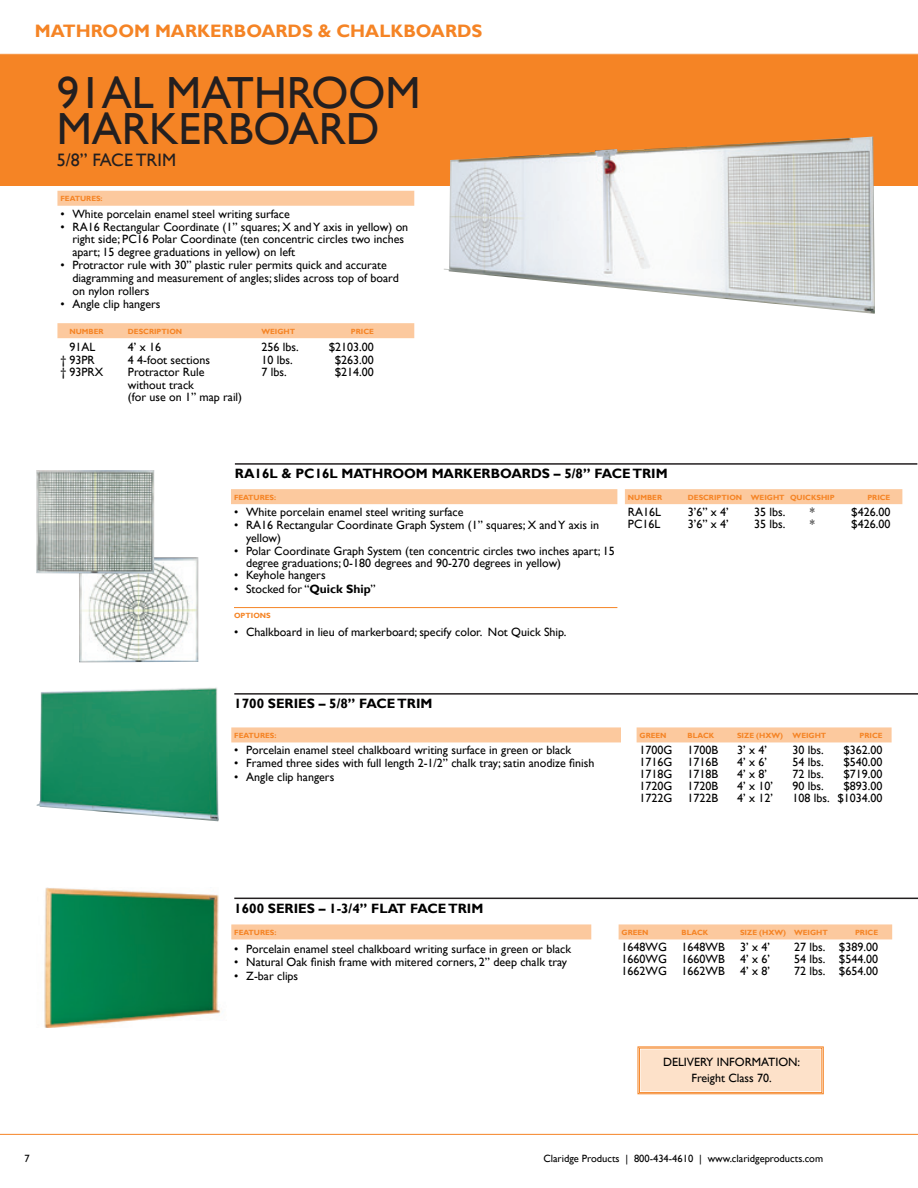
<style>
.page{position:relative;width:918px;height:1188px;background:#fff}
.page>*{position:absolute;margin:0;border:0;box-sizing:border-box;transform-origin:0 0}
.t1{font:45px/36px "Gill Sans";color:#231f20}
.SUBHEADINGS-BASE-mar{font:700 18px "Gill Sans";color:#f58425}
.t2{font:18px "Gill Sans";color:#231f20}
.ITEM_NAME{font:700 13.5px "Gill Sans";color:#000}
.t3{font:12px/12.8px "Gill Sans";color:#000}
.t4{font:10.5px "Gill Sans";color:#000}
.FEATURES{font:700 7.5px "Gill Sans";color:#f58425}
.OPTIONS{font:700 7.5px "Gill Sans";color:#f58425}
.s1{font-weight:700}
</style>
<div class="page">
<hr style="left:0;top:54px;width:918px;height:1px;background:#f58425">
<svg style="left:637px;top:1046px;width:187px;height:49px;background:#fcdcc1"></svg>
<div style="left:639px;top:1048px;width:183px;height:45px;border:1px solid #f58425"></div>
<hr style="left:0;top:1134px;width:918px;height:1px;background:#f58425">
<div style="left:57px;top:191px;width:357px;height:15px;background:#fcc99e"></div>
<div style="left:57px;top:323px;width:357px;height:15px;background:#fcc99e"></div>
<div style="left:0;top:55px;width:918px;height:130px;background:#f58425"></div>
<img style="left:444px;top:137px;width:431px;height:177px">
<img style="left:79px;top:557px;width:119px;height:105px">
<img style="left:36px;top:470px;width:118px;height:104px">
<hr style="left:235px;top:463px;width:682px;height:2px;background:#231f20">
<div style="left:231px;top:489px;width:386px;height:15px;background:#fcc99e"></div>
<hr style="left:234px;top:607px;width:383px;height:1px;background:#f58425">
<div style="left:625px;top:489px;width:277px;height:15px;background:#fcc99e"></div>
<img style="left:36px;top:687px;width:183px;height:134px">
<hr style="left:234px;top:693px;width:684px;height:2px;background:#231f20">
<div style="left:231px;top:727px;width:390px;height:15px;background:#fcc99e"></div>
<div style="left:637px;top:727px;width:255px;height:15px;background:#fcc99e"></div>
<hr style="left:234px;top:898px;width:684px;height:1px;background:#231f20">
<div style="left:231px;top:924px;width:360px;height:15px;background:#fcc99e"></div>
<div style="left:619px;top:924px;width:273px;height:15px;background:#fcc99e"></div>
<img style="left:44px;top:887px;width:177px;height:141px">
<p class="SUBHEADINGS-BASE-mar" style="left:35px;top:20px;width:449px">MATHROOM MARKERBOARDS &amp; CHALKBOARDS</p>
<p class="t1" style="left:57px;top:76px;width:365px">91AL MATHROOM<br>MARKERBOARD</p>
<p class="t2" style="left:57px;top:150px;width:121px">5/8” FACE TRIM</p>
<p class="FEATURES" style="left:60px;top:194px;width:44px">FEATURES:</p>
<p class="t3" style="left:60px;top:208px;width:231px">• White porcelain enamel steel writing surface</p>
<p class="t3" style="left:72px;top:220px;width:337px;text-indent:-12px">• RA16 Rectangular Coordinate (1” squares; X and Y axis in yellow) on right side; PC16 Polar Coordinate (ten concentric circles two inches apart; 15 degree graduations in yellow) on left</p>
<p class="t3" style="left:72px;top:259px;width:328px;text-indent:-12px">• Protractor rule with 30” plastic ruler permits quick and accurate diagramming and measurement of angles; slides across top of board on nylon rollers</p>
<p class="t3" style="left:60px;top:298px;width:102px">• Angle clip hangers</p>
<p class="FEATURES" style="left:69px;top:327px;width:36px">NUMBER</p>
<p class="FEATURES" style="left:128px;top:327px;width:56px">DESCRIPTION</p>
<p class="FEATURES" style="left:261px;top:327px;width:35px">WEIGHT</p>
<p class="FEATURES" style="left:351px;top:327px;width:25px">PRICE</p>
<p class="t3" style="left:69px;top:341px;width:27px">91AL</p>
<p class="t3" style="left:128px;top:341px;width:35px">4’ x 16</p>
<p class="t3" style="left:261px;top:341px;width:39px">256 lbs.</p>
<p class="t3" style="left:329px;top:341px;width:47px">$2103.00</p>
<p class="t3" style="left:60px;top:354px;width:36px">† 93PR</p>
<p class="t3" style="left:128px;top:354px;width:84px">4 4-foot sections</p>
<p class="t3" style="left:261px;top:354px;width:33px">10 lbs.</p>
<p class="t3" style="left:335px;top:354px;width:41px">$263.00</p>
<p class="t3" style="left:60px;top:366px;width:44px">† 93PRX</p>
<p class="t3" style="left:128px;top:366px;width:78px">Protractor Rule</p>
<p class="t3" style="left:261px;top:366px;width:27px">7 lbs.</p>
<p class="t3" style="left:335px;top:366px;width:41px">$214.00</p>
<p class="t3" style="left:128px;top:378px;width:68px">without track</p>
<p class="t3" style="left:128px;top:391px;width:116px">(for use on 1” map rail)</p>
<p class="ITEM_NAME" style="left:235px;top:465px;width:434px">RA16L &amp; PC16L MATHROOM MARKERBOARDS – 5/8” FACE TRIM</p>
<p class="FEATURES" style="left:234px;top:493px;width:44px">FEATURES:</p>
<p class="t3" style="left:234px;top:506px;width:231px">• White porcelain enamel steel writing surface</p>
<p class="t3" style="left:246px;top:519px;width:355px;text-indent:-12px">• RA16 Rectangular Coordinate Graph System (1” squares; X and Y axis in yellow)</p>
<p class="t3" style="left:246px;top:544px;width:370px;text-indent:-12px">• Polar Coordinate Graph System (ten concentric circles two inches apart; 15 degree graduations; 0-180 degrees and 90-270 degrees in yellow)</p>
<p class="t3" style="left:234px;top:569px;width:93px">• Keyhole hangers</p>
<p class="t3" style="left:234px;top:583px;width:143px">• Stocked for “<span class="s1">Quick Ship</span>”</p>
<p class="OPTIONS" style="left:234px;top:611px;width:38px">OPTIONS</p>
<p class="t3" style="left:234px;top:626px;width:334px">• Chalkboard in lieu of markerboard; specify color. Not Quick Ship.</p>
<p class="FEATURES" style="left:628px;top:493px;width:36px">NUMBER</p>
<p class="FEATURES" style="left:688px;top:493px;width:148px">DESCRIPTION WEIGHT QUICKSHIP</p>
<p class="FEATURES" style="left:867px;top:493px;width:25px">PRICE</p>
<p class="t3" style="left:628px;top:506px;width:35px">RA16L</p>
<p class="t3" style="left:688px;top:506px;width:43px">3’6” x 4’</p>
<p class="t3" style="left:754px;top:506px;width:33px">35 lbs.</p>
<p class="t3" style="left:810px;top:506px;width:7px">*</p>
<p class="t3" style="left:851px;top:506px;width:41px">$426.00</p>
<p class="t3" style="left:628px;top:518px;width:34px">PC16L</p>
<p class="t3" style="left:688px;top:518px;width:43px">3’6” x 4’</p>
<p class="t3" style="left:754px;top:518px;width:33px">35 lbs.</p>
<p class="t3" style="left:810px;top:518px;width:7px">*</p>
<p class="t3" style="left:851px;top:518px;width:41px">$426.00</p>
<p class="ITEM_NAME" style="left:234px;top:695px;width:200px">1700 SERIES – 5/8” FACE TRIM</p>
<p class="FEATURES" style="left:234px;top:731px;width:44px">FEATURES:</p>
<p class="t3" style="left:234px;top:744px;width:338px">• Porcelain enamel steel chalkboard writing surface in green or black</p>
<p class="t3" style="left:234px;top:757px;width:362px">• Framed three sides with full length 2-1/2” chalk tray; satin anodize finish</p>
<p class="t3" style="left:234px;top:771px;width:102px">• Angle clip hangers</p>
<p class="FEATURES" style="left:640px;top:731px;width:29px">GREEN</p>
<p class="FEATURES" style="left:688px;top:731px;width:28px">BLACK</p>
<p class="FEATURES" style="left:737px;top:731px;width:47px">SIZE (HXW)</p>
<p class="FEATURES" style="left:793px;top:731px;width:35px">WEIGHT</p>
<p class="FEATURES" style="left:860px;top:731px;width:25px">PRICE</p>
<p class="t3" style="left:640px;top:744px;width:34px">1700G</p>
<p class="t3" style="left:688px;top:744px;width:32px">1700B</p>
<p class="t3" style="left:737px;top:744px;width:31px">3’ x 4’</p>
<p class="t3" style="left:793px;top:744px;width:33px">30 lbs.</p>
<p class="t3" style="left:843px;top:744px;width:41px">$362.00</p>
<p class="t3" style="left:640px;top:756px;width:34px">1716G</p>
<p class="t3" style="left:688px;top:756px;width:32px">1716B</p>
<p class="t3" style="left:737px;top:756px;width:31px">4’ x 6’</p>
<p class="t3" style="left:793px;top:756px;width:33px">54 lbs.</p>
<p class="t3" style="left:843px;top:756px;width:41px">$540.00</p>
<p class="t3" style="left:640px;top:768px;width:34px">1718G</p>
<p class="t3" style="left:688px;top:768px;width:32px">1718B</p>
<p class="t3" style="left:737px;top:768px;width:31px">4’ x 8’</p>
<p class="t3" style="left:793px;top:768px;width:33px">72 lbs.</p>
<p class="t3" style="left:843px;top:768px;width:41px">$719.00</p>
<p class="t3" style="left:640px;top:780px;width:34px">1720G</p>
<p class="t3" style="left:688px;top:780px;width:32px">1720B</p>
<p class="t3" style="left:737px;top:780px;width:37px">4’ x 10’</p>
<p class="t3" style="left:793px;top:780px;width:33px">90 lbs.</p>
<p class="t3" style="left:843px;top:780px;width:41px">$893.00</p>
<p class="t3" style="left:640px;top:792px;width:34px">1722G</p>
<p class="t3" style="left:688px;top:792px;width:32px">1722B</p>
<p class="t3" style="left:737px;top:792px;width:37px">4’ x 12’</p>
<p class="t3" style="left:793px;top:792px;width:91px">108 lbs. $1034.00</p>
<p class="ITEM_NAME" style="left:234px;top:900px;width:251px">1600 SERIES – 1-3/4” FLAT FACE TRIM</p>
<p class="FEATURES" style="left:234px;top:928px;width:44px">FEATURES:</p>
<p class="t3" style="left:234px;top:943px;width:338px">• Porcelain enamel steel chalkboard writing surface in green or black</p>
<p class="t3" style="left:234px;top:956px;width:334px">• Natural Oak finish frame with mitered corners, 2” deep chalk tray</p>
<p class="t3" style="left:234px;top:970px;width:65px">• Z-bar clips</p>
<p class="FEATURES" style="left:622px;top:928px;width:29px">GREEN</p>
<p class="FEATURES" style="left:682px;top:928px;width:28px">BLACK</p>
<p class="FEATURES" style="left:740px;top:928px;width:89px">SIZE (HXW) WEIGHT</p>
<p class="FEATURES" style="left:855px;top:928px;width:25px">PRICE</p>
<p class="t3" style="left:622px;top:941px;width:105px">1648WG 1648WB</p>
<p class="t3" style="left:740px;top:941px;width:31px">3’ x 4’</p>
<p class="t3" style="left:794px;top:941px;width:85px">27 lbs. $389.00</p>
<p class="t3" style="left:622px;top:953px;width:105px">1660WG 1660WB</p>
<p class="t3" style="left:740px;top:953px;width:31px">4’ x 6’</p>
<p class="t3" style="left:794px;top:953px;width:85px">54 lbs. $544.00</p>
<p class="t3" style="left:622px;top:965px;width:105px">1662WG 1662WB</p>
<p class="t3" style="left:740px;top:965px;width:31px">4’ x 8’</p>
<p class="t3" style="left:794px;top:965px;width:85px">72 lbs. $654.00</p>
<p class="t3" style="left:663px;top:1056px;width:139px">DELIVERY INFORMATION:</p>
<p class="t3" style="left:691px;top:1071px;width:82px">Freight Class 70.</p>
<p class="t4" style="left:24px;top:1152px;width:7px">7</p>
<p class="t4" style="left:543px;top:1152px;width:281px">Claridge Products | 800-434-4610 | www.claridgeproducts.com</p>
</div>
